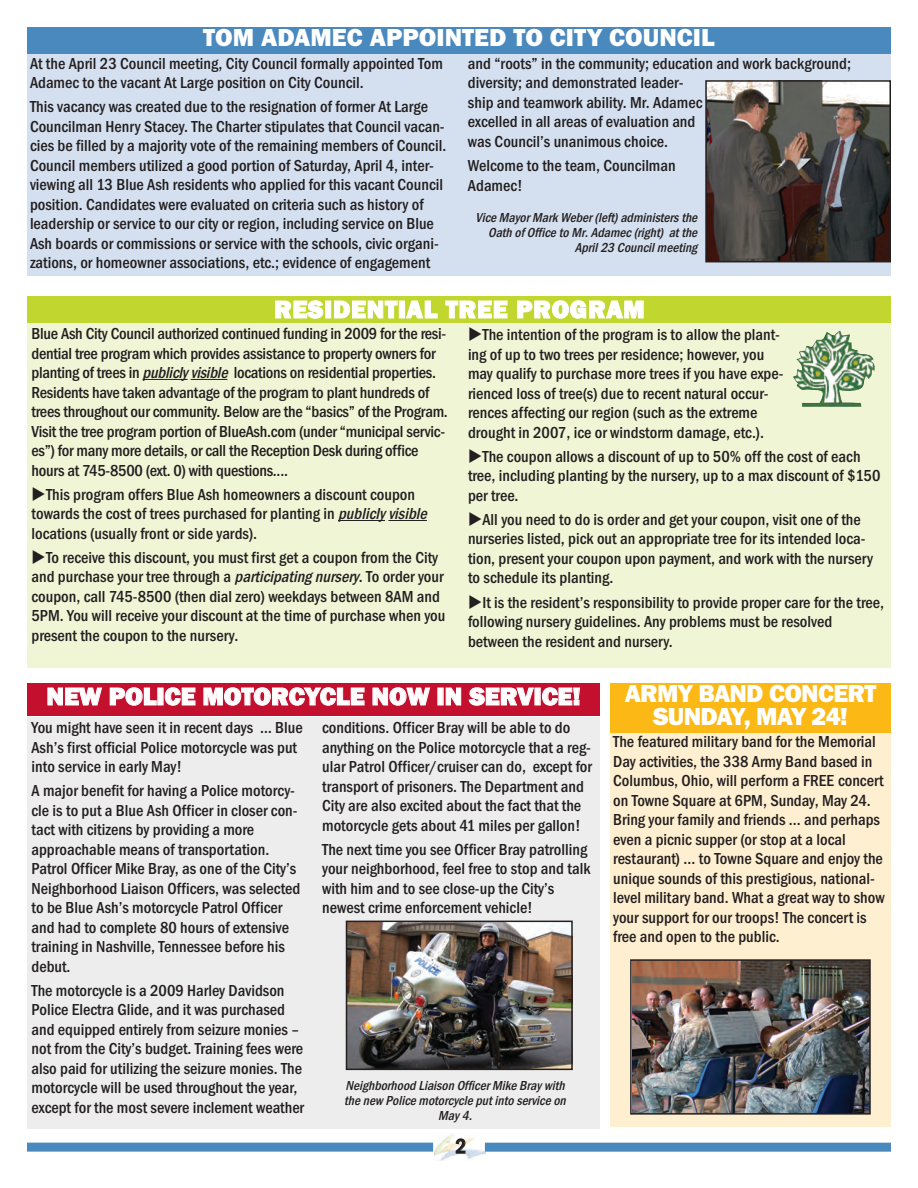
<style>
.page{position:relative;width:918px;height:1188px;background:#fff}
.page>*{position:absolute;margin:0;border:0;box-sizing:border-box;transform-origin:0 0}
.t1{font:800 25.5px "Franklin Gothic";color:#fff}
.t2{font:800 25.5px/22.5px "Franklin Gothic";letter-spacing:-.03em;color:#fff;text-align:center}
.t3{font:800 25.5px "Franklin Gothic";letter-spacing:.03em;color:#fff}
.t4{font:500 condensed 21px "Franklin Gothic";color:#231f20}
.t5{font:500 condensed 16.5px/19.5px "Franklin Gothic";color:#231f20}
.t6{font:italic 500 condensed 13.5px/15px "Franklin Gothic";color:#231f20;text-align:right}
.s1{font-style:italic}
</style>
<div class="page">
<img style="left:435px;top:1133px;width:51px;height:28px">
<div style="left:27px;top:1143px;width:406px;height:9px;background:#4a89be"></div>
<div style="left:485px;top:1143px;width:406px;height:9px;background:#4a89be"></div>
<div style="left:27px;top:27px;width:864px;height:26px;background:#4a89be"></div>
<div style="left:27px;top:54px;width:864px;height:221px;background:#d4e0ef"></div>
<img style="left:708px;top:83px;width:180px;height:176px">
<div style="left:705px;top:80px;width:186px;height:182px;border:2px solid #231f20"></div>
<div style="left:27px;top:323px;width:864px;height:345px;background:#f0f5d5"></div>
<hr style="left:143px;top:379px;width:45px;height:1px;background:#231f20">
<hr style="left:191px;top:379px;width:36px;height:1px;background:#231f20">
<hr style="left:338px;top:520px;width:47px;height:1px;background:#231f20">
<hr style="left:388px;top:520px;width:39px;height:1px;background:#231f20">
<div style="left:27px;top:296px;width:864px;height:27px;background:#c1d72f"></div>
<img style="left:793px;top:331px;width:82px;height:76px">
<div style="left:610px;top:683px;width:281px;height:50px;background:#fcb814"></div>
<div style="left:610px;top:733px;width:281px;height:393px;background:#feefd0"></div>
<div style="left:27px;top:717px;width:572px;height:411px;background:#ededee"></div>
<div style="left:27px;top:683px;width:572px;height:33px;background:#c3102f"></div>
<img style="left:349px;top:924px;width:221px;height:143px">
<div style="left:346px;top:921px;width:227px;height:149px;border:2px solid #231f20"></div>
<img style="left:633px;top:962px;width:235px;height:150px">
<div style="left:630px;top:959px;width:241px;height:156px;border:2px solid #231f20"></div>
<h1 class="t1" style="left:203px;top:23px;width:513px">TOM ADAMEC APPOINTED TO CITY COUNCIL</h1>
<p class="t5" style="left:30px;top:53px;width:414px">At the April 23 Council meeting, City Council formally appointed Tom<br>Adamec to the vacant At Large position on City Council.</p>
<p class="t5" style="left:30px;top:97px;width:418px">This vacancy was created due to the resignation of former At Large Councilman Henry Stacey. The Charter stipulates that Council vacan&shy;cies be filled by a majority vote of the remaining members of Council.<br>Council members utilized a good portion of Saturday, April 4, inter&shy;viewing all 13 Blue Ash residents who applied for this vacant Council position. Candidates were evaluated on criteria such as history of leadership or service to our city or region, including service on Blue Ash boards or commissions or service with the schools, civic organi&shy;zations, or homeowner associations, etc.; evidence of engagement</p>
<p class="t5" style="left:468px;top:54px;width:385px">and “roots” in the community; education and work background; diversity; and demonstrated leader-<br>ship and teamwork ability. Mr. Adamec<br>excelled in all areas of evaluation and<br>was Council’s unanimous choice.</p>
<p class="t5" style="left:468px;top:156px;width:209px">Welcome to the team, Councilman<br>Adamec!</p>
<p class="t6" style="left:475px;top:210px;width:227px">ViceMayorMarkWeber(left)administersthe<br>OathofOfficetoMr.Adamec(right) atthe<br>April23Councilmeeting</p>
<h1 class="t3" style="left:274px;top:294px;width:372px">RESIDENTIAL TREE PROGRAM</h1>
<p class="t5" style="left:32px;top:324px;width:418px">Blue Ash City Council authorized continued funding in 2009 for the resi&shy;dential tree program which provides assistance to property owners for planting of trees in <span class="s1">publiclyvisible</span>locations on residential properties.<br>Residents have taken advantage of the program to plant hundreds of trees throughout our community. Below are the “basics” of the Program.<br>Visit the tree program portion of BlueAsh.com (under “municipal servic&shy;es”) for many more details, or call the Reception Desk during office hours at 745-8500 (ext. 0) with questions....</p>
<p class="t5" style="left:32px;top:484px;width:402px;text-indent:15px">This program offers Blue Ash homeowners a discount coupon towards the cost of trees purchased for planting in <span class="s1">publiclyvisible </span>locations (usually front or side yards).</p>
<p class="t5" style="left:31px;top:547px;width:415px;text-indent:15px">To receive this discount, you must first get a coupon from the City and purchase your tree through a <span class="s1">participatingnursery</span>. To order your coupon, call 745-8500 (then dial zero) weekdays between 8AM and 5PM. You will receive your discount at the time of purchase when you present the coupon to the nursery.</p>
<p class="t5" style="left:468px;top:325px;width:317px;text-indent:15px">The intention of the program is to allow the plant&shy;ing of up to two trees per residence; however, you may qualify to purchase more trees if you have expe&shy;rienced loss of tree(s) due to recent natural occur&shy;rences affecting our region (such as the extreme drought in 2007, ice or windstorm damage, etc.).</p>
<p class="t5" style="left:468px;top:447px;width:414px;text-indent:15px">The coupon allows a discount of up to 50% off the cost of each tree, including planting by the nursery, up to a max discount of $150 per tree.</p>
<p class="t5" style="left:468px;top:510px;width:406px;text-indent:15px">All you need to do is order and get your coupon, visit one of the nurseries listed, pick out an appropriate tree for its intended loca&shy;tion, present your coupon upon payment, and work with the nursery to schedule its planting.</p>
<p class="t5" style="left:468px;top:592px;width:418px;text-indent:15px">It is the resident’s responsibility to provide proper care for the tree, following nursery guidelines. Any problems must be resolved between the resident and nursery.</p>
<h1 class="t1" style="left:47px;top:681px;width:536px">NEW POLICE MOTORCYCLE NOW IN SERVICE!</h1>
<p class="t5" style="left:32px;top:718px;width:273px">You might have seen it in recent days … Blue<br>Ash’s first official Police motorcycle was put into service in early May!</p>
<p class="t5" style="left:32px;top:781px;width:270px">A major benefit for having a Police motorcy&shy;cle is to put a Blue Ash Officer in closer con&shy;tact with citizens by providing a more approachable means of transportation.<br>Patrol Officer Mike Bray, as one of the City’s Neighborhood Liaison Officers, was selected to be Blue Ash’s motorcycle Patrol Officer and had to complete 80 hours of extensive training in Nashville, Tennessee before his debut.</p>
<p class="t5" style="left:32px;top:980px;width:274px">The motorcycle is a 2009 Harley Davidson Police Electra Glide, and it was purchased and equipped entirely from seizure monies – not from the City’s budget. Training fees were also paid for utilizing the seizure monies. The motorcycle will be used throughout the year, except for the most severe inclement weather</p>
<p class="t5" style="left:322px;top:718px;width:271px">conditions. Officer Bray will be able to do anything on the Police motorcycle that a reg&shy;ular Patrol Officer/cruiser can do, except for transport of prisoners. The Department and City are also excited about the fact that the motorcycle gets about 41 miles per gallon!</p>
<p class="t5" style="left:322px;top:840px;width:270px">The next time you see Officer Bray patrolling your neighborhood, feel free to stop and talk with him and to see close-up the City’s newest crime enforcement vehicle!</p>
<p class="t6" style="left:344px;top:1077px;width:227px;text-align:center">NeighborhoodLiaisonOfficerMikeBraywith thenew Policemotorcycleputintoserviceon<br>May4.</p>
<p class="t4" style="left:456px;top:1134px;width:12px">2</p>
<h1 class="t2" style="left:625px;top:682px;width:253px">ARMY BAND CONCERT<br>SUNDAY, MAY 24!</h1>
<p class="t5" style="left:613px;top:732px;width:273px">The featured military band for the Memorial Day activities, the 338 Army Band based in Columbus, Ohio, will perform a FREE concert on Towne Square at 6PM, Sunday, May 24.<br>Bring your family and friends ... and perhaps even a picnic supper (or stop at a local restaurant) ... to Towne Square and enjoy the unique sounds of this prestigious, national&shy;level military band. What a great way to show your support for our troops! The concert is free and open to the public.</p>
</div>
